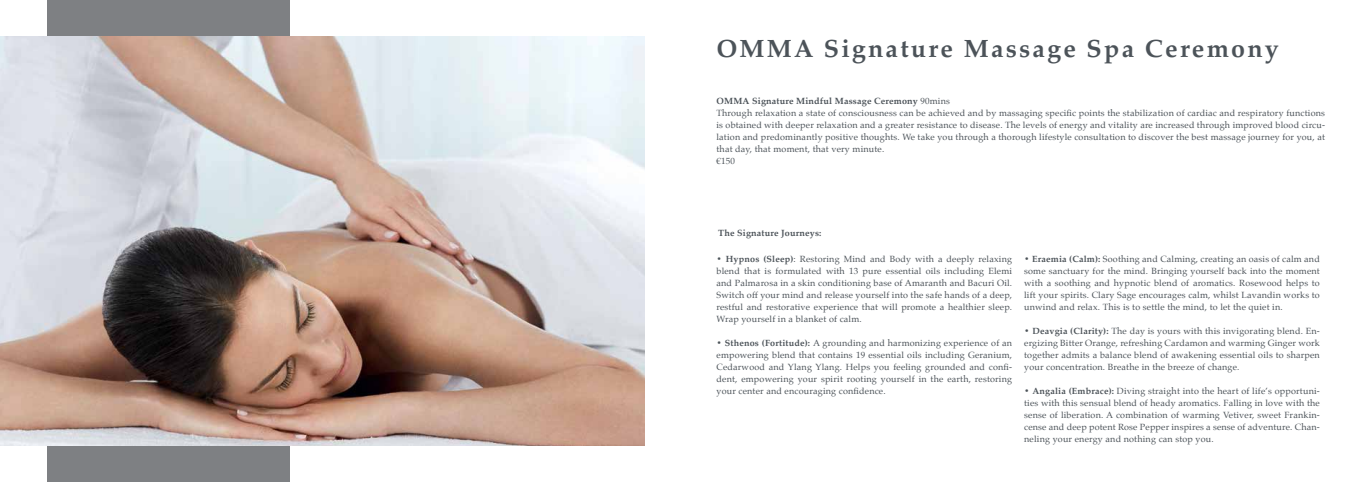
<style>
.page{position:relative;width:1361px;height:482px;background:#fff}
.page>*{position:absolute;margin:0;border:0;box-sizing:border-box;transform-origin:0 0}
.t1{font:700 25px "Palatino";letter-spacing:.09em;color:#4c5359}
.t2{font:9px/12px "Palatino";letter-spacing:.02em;color:#4c5359;text-align:justify}
.t3{font:700 9px "Palatino Linotype";letter-spacing:.02em;color:#4c5359}
.s1{font-family:"Palatino";font-weight:400}
.s2{font-weight:700}
</style>
<div class="page">
<div style="left:47px;top:0;width:242px;height:482px;background:#7e8083"></div>
<img style="left:0;top:36px;width:644px;height:410px">
<h1 class="t1" style="left:716px;top:27px;width:564px">OMMA Signature Massage Spa Ceremony</h1>
<p class="t3" style="left:716px;top:94px;width:235px">OMMA Signature Mindful Massage Ceremony <span class="s1">90mins</span></p>
<p class="t2" style="left:716px;top:107px;width:610px;text-align:left">Through relaxation a state of consciousness can be achieved and by massaging specific points the stabilization of cardiac and respiratory functions is obtained with deeper relaxation and a greater resistance to disease. The levels of energy and vitality are increased through improved blood circu&shy;lation and predominantly positive thoughts. We take you through a thorough lifestyle consultation to discover the best massage journey for you, at that day, that moment, that very minute.<br>€150</p>
<p class="t3" style="left:718px;top:227px;width:105px">The Signature Journeys:</p>
<p class="t2" style="left:716px;top:253px;width:297px"><span class="s2">• Hypnos (Sleep)</span>: Restoring Mind and Body with a deeply relaxing blend that is formulated with 13 pure essential oils including Elemi and Palmarosa in a skin conditioning base of Amaranth and Bacuri Oil.<br>Switch off your mind and release yourself into the safe hands of a deep, restful and restorative experience that will promote a healthier sleep.<br>Wrap yourself in a blanket of calm.</p>
<p class="t2" style="left:716px;top:337px;width:297px"><span class="s2">• Sthenos (Fortitude):</span> A grounding and harmonizing experience of an empowering blend that contains 19 essential oils including Geranium, Cedarwood and Ylang Ylang. Helps you feeling grounded and confi&shy;dent, empowering your spirit rooting yourself in the earth, restoring your center and encouraging confidence.</p>
<p class="t2" style="left:1024px;top:253px;width:297px"><span class="s2">• Eraemia (Calm):</span> Soothing and Calming, creating an oasis of calm and some sanctuary for the mind. Bringing yourself back into the moment with a soothing and hypnotic blend of aromatics. Rosewood helps to lift your spirits. Clary Sage encourages calm, whilst Lavandin works to unwind and relax. This is to settle the mind, to let the quiet in.</p>
<p class="t2" style="left:1024px;top:325px;width:297px"><span class="s2">• Deavgia (Clarity):</span> The day is yours with this invigorating blend. En&shy;ergizing Bitter Orange, refreshing Cardamon and warming Ginger work together admits a balance blend of awakening essential oils to sharpen your concentration. Breathe in the breeze of change.</p>
<p class="t2" style="left:1024px;top:385px;width:297px"><span class="s2">• Angalia (Embrace):</span> Diving straight into the heart of life’s opportuni&shy;ties with this sensual blend of heady aromatics. Falling in love with the sense of liberation. A combination of warming Vetiver, sweet Frankin&shy;cense and deep potent Rose Pepper inspires a sense of adventure. Chan&shy;neling your energy and nothing can stop you.</p>
</div>
